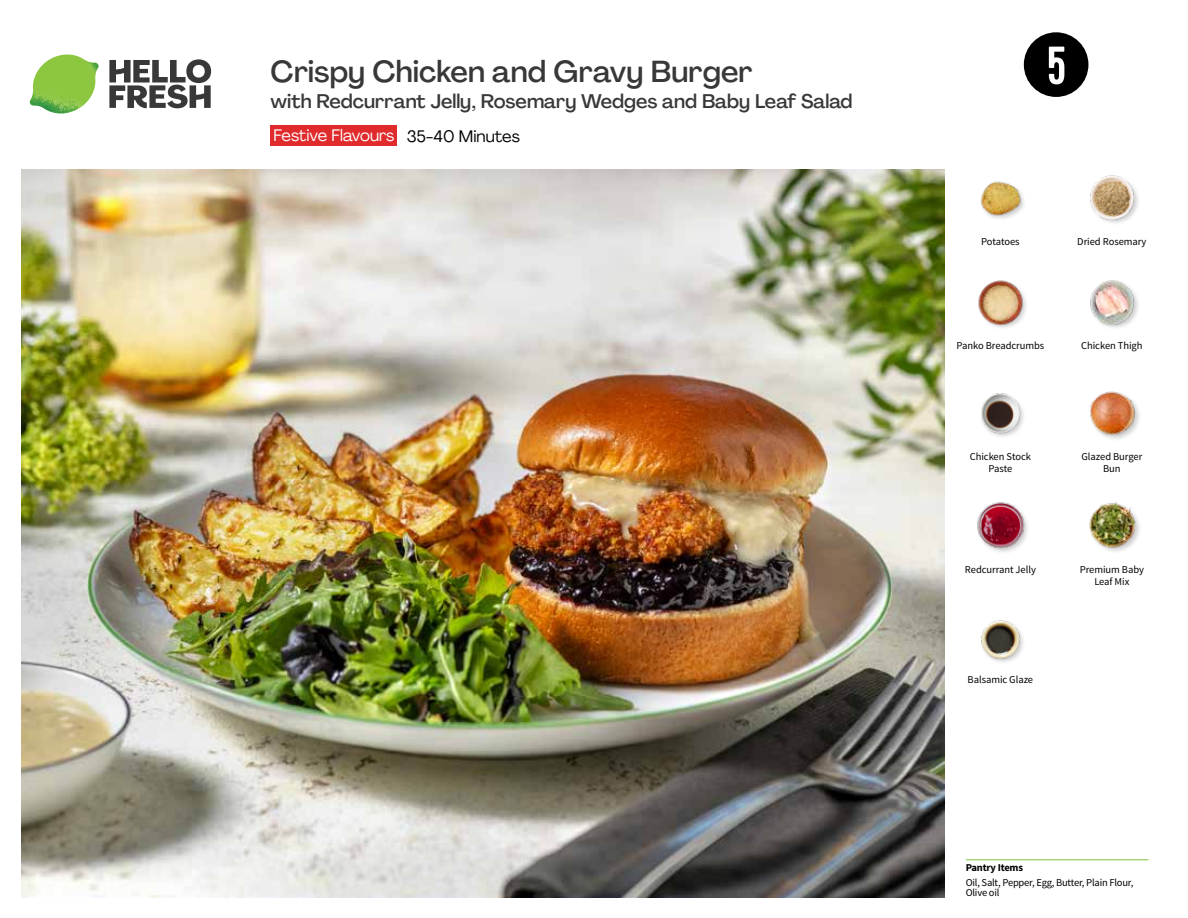
<style>
.page{position:relative;width:1188px;height:918px;background:#fff}
.page>*{position:absolute;margin:0;border:0;box-sizing:border-box;transform-origin:0 0}
.t1{font:54px "Kapra";color:#fff}
.t2{font:500 30px "Agrandir";color:#383839}
.t3{font:500 19.5px "Agrandir";color:#383839}
.t4{font:16.5px "Agrandir";color:#fff}
.t5{font:16.5px "Agrandir";color:#000}
.t6{font:10.5px/12px "Source Sans Pro";letter-spacing:-.005em;color:#000;text-align:center}
.t7{font:700 10.5px "Source Sans Pro";letter-spacing:-.02em;color:#000}
</style>
<div class="page">
<svg style="left:109px;top:59px;width:102px;height:49px"></svg>
<img style="left:30px;top:55px;width:69px;height:59px">
<img style="left:21px;top:170px;width:924px;height:728px">
<hr style="left:966px;top:859px;width:183px;height:1px;background:#82c341">
<div style="left:271px;top:126px;width:126px;height:20px;background:#e02a2c"></div>
<img style="left:981px;top:620px;width:42px;height:42px">
<img style="left:980px;top:393px;width:44px;height:44px">
<img style="left:977px;top:502px;width:51px;height:50px">
<img style="left:1089px;top:502px;width:51px;height:50px">
<img style="left:1090px;top:391px;width:49px;height:48px">
<img style="left:980px;top:181px;width:44px;height:38px">
<img style="left:978px;top:280px;width:48px;height:48px">
<img style="left:1090px;top:280px;width:48px;height:48px">
<img style="left:1090px;top:175px;width:48px;height:48px">
<svg style="left:1023px;top:32px;width:66px;height:65px"></svg>
<h2 class="t2" style="left:271px;top:53px;width:484px">Crispy Chicken and Gravy Burger</h2>
<h3 class="t3" style="left:271px;top:89px;width:584px">with Redcurrant Jelly, Rosemary Wedges and Baby Leaf Salad</h3>
<h3 class="t4" style="left:274px;top:125px;width:122px">Festive Flavours</h3>
<h3 class="t5" style="left:407px;top:126px;width:115px">35-40 Minutes</h3>
<h1 class="t1" style="left:1047px;top:35px;width:20px">5</h1>
<p class="t6" style="left:981px;top:235px;width:40px">Potatoes</p>
<p class="t6" style="left:1077px;top:235px;width:71px">Dried Rosemary</p>
<p class="t6" style="left:957px;top:340px;width:89px">Panko Breadcrumbs</p>
<p class="t6" style="left:1081px;top:340px;width:63px">Chicken Thigh</p>
<p class="t6" style="left:970px;top:451px;width:63px">Chicken Stock<br>Paste</p>
<p class="t6" style="left:965px;top:563px;width:73px">Redcurrant Jelly</p>
<p class="t6" style="left:968px;top:673px;width:67px">Balsamic Glaze</p>
<p class="t6" style="left:1082px;top:451px;width:62px">Glazed Burger<br>Bun</p>
<p class="t6" style="left:1080px;top:563px;width:66px">Premium Baby<br>Leaf Mix</p>
<p class="t7" style="left:966px;top:861px;width:59px">Pantry Items</p>
<p class="t6" style="left:966px;top:877px;width:169px;line-height:10.5px;text-align:left">Oil, Salt, Pepper, Egg, Butter, Plain Flour,<br>Olive oil</p>
</div>
